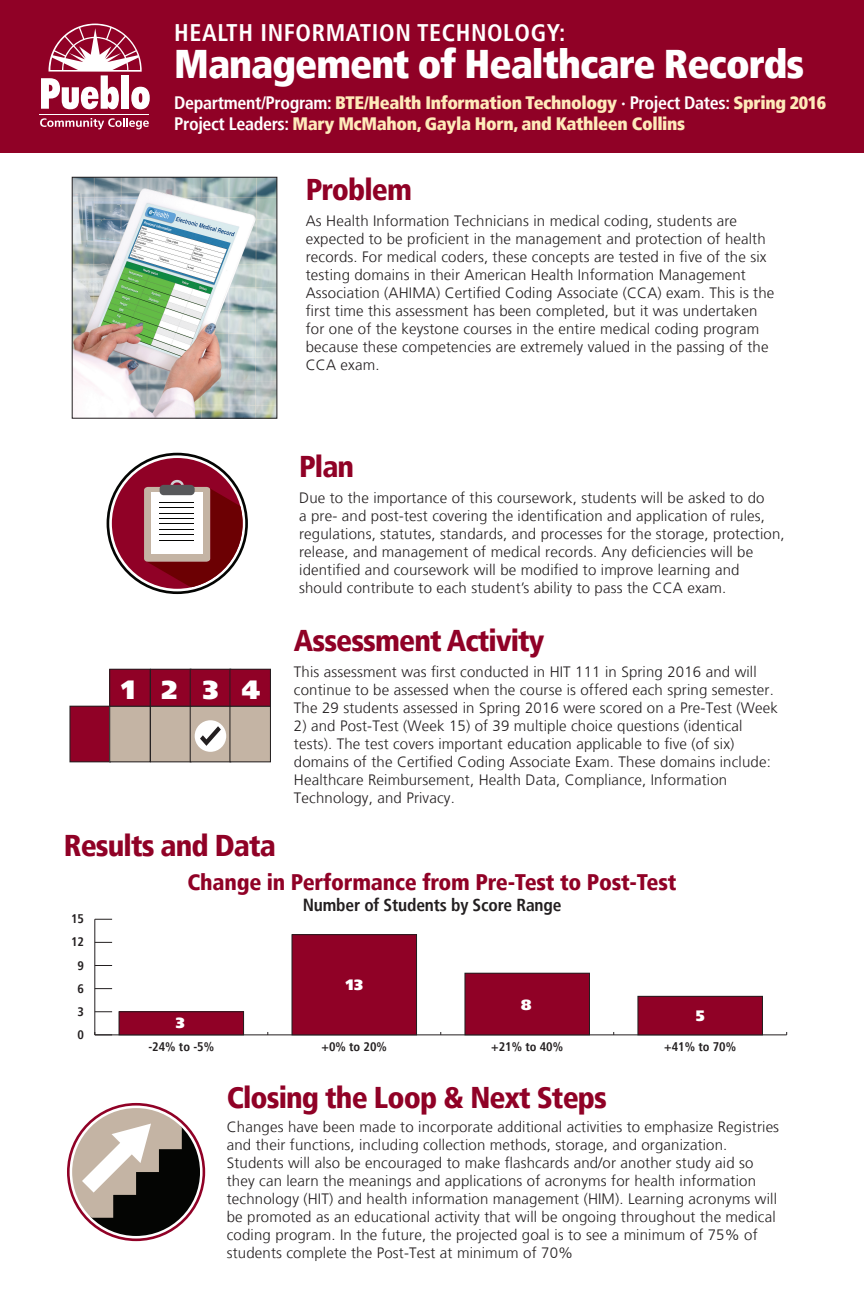
<style>
.page{position:relative;width:864px;height:1296px;background:#fff}
.page>*{position:absolute;margin:0;border:0;box-sizing:border-box;transform-origin:0 0}
.t1{font:900 condensed 40px "Frutiger LT";letter-spacing:-.025em;color:#fff}
.t2{font:900 condensed 30px "Frutiger LT";letter-spacing:-.03em;color:#900126}
.t3{font:900 26.35px "Frutiger LT";color:#fff}
.t4{font:700 condensed 24px "Frutiger LT";letter-spacing:.025em;color:#fff}
.t5{font:900 condensed 22.5px "Frutiger LT";letter-spacing:-.01em;color:#900126}
.t6{font:900 condensed 18px/21.6px "Frutiger LT";letter-spacing:-.02em;color:#feeaba}
.t7{font:700 condensed 17.5px "Frutiger LT";letter-spacing:-.01em;color:#231f20}
.t8{font:300 15px/18px "Frutiger LT";letter-spacing:.01em;color:#231f20}
.t9{font:900 15px "Frutiger LT";color:#fff}
.t10{font:700 condensed 12.5px "Frutiger LT";color:#231f20}
.s1{font-weight:700;color:#fff}
</style>
<div class="page">
<div style="left:0;top:0;width:864px;height:153px;background:#900126"></div>
<svg style="left:40px;top:118px;width:109px;height:11px"></svg>
<hr style="left:40px;top:114px;width:109px;height:1px;background:#fff">
<svg style="left:41px;top:24px;width:109px;height:85px"></svg>
<div style="left:70px;top:706px;width:40px;height:56px;background:#900126"></div>
<div style="left:69px;top:706px;width:42px;height:56px;border:1px solid #231f20"></div>
<div style="left:110px;top:706px;width:40px;height:56px;background:#c4b4a4"></div>
<div style="left:109px;top:706px;width:42px;height:56px;border:1px solid #231f20"></div>
<div style="left:150px;top:706px;width:41px;height:56px;background:#c4b4a4"></div>
<div style="left:150px;top:706px;width:41px;height:56px;border:1px solid #231f20"></div>
<div style="left:190px;top:706px;width:41px;height:56px;background:#c4b4a4"></div>
<div style="left:190px;top:706px;width:41px;height:56px;border:1px solid #231f20"></div>
<div style="left:230px;top:706px;width:40px;height:56px;background:#c4b4a4"></div>
<div style="left:229px;top:706px;width:42px;height:56px;border:1px solid #231f20"></div>
<div style="left:110px;top:669px;width:40px;height:37px;background:#900126"></div>
<div style="left:109px;top:669px;width:42px;height:38px;border:1px solid #231f20"></div>
<div style="left:150px;top:669px;width:41px;height:37px;background:#900126"></div>
<div style="left:150px;top:669px;width:41px;height:38px;border:1px solid #231f20"></div>
<div style="left:190px;top:669px;width:41px;height:37px;background:#900126"></div>
<div style="left:190px;top:669px;width:41px;height:38px;border:1px solid #231f20"></div>
<div style="left:230px;top:669px;width:40px;height:37px;background:#900126"></div>
<div style="left:229px;top:669px;width:42px;height:38px;border:1px solid #231f20"></div>
<div style="left:195px;top:720px;width:31px;height:32px;background:#fff;border-radius:50%"></div>
<svg style="left:200px;top:726px;width:21px;height:20px"></svg>
<svg style="left:67px;top:1103px;width:138px;height:138px"></svg>
<svg style="left:72px;top:1108px;width:128px;height:128px"></svg>
<svg style="left:107px;top:453px;width:141px;height:141px"></svg>
<svg style="left:112px;top:458px;width:131px;height:131px"></svg>
<img style="left:74px;top:179px;width:201px;height:237px">
<div style="left:72px;top:177px;width:205px;height:241px;border:1px solid #231f20"></div>
<hr style="left:95px;top:1035px;width:692px;height:1px;background:#231f20">
<hr style="left:94px;top:919px;width:1px;height:116px;background:#231f20">
<svg style="left:94px;top:1032px;width:18px;height:4px"></svg>
<svg style="left:95px;top:1011px;width:17px;height:1px"></svg>
<svg style="left:95px;top:988px;width:17px;height:1px"></svg>
<svg style="left:95px;top:965px;width:17px;height:1px"></svg>
<svg style="left:95px;top:942px;width:17px;height:1px"></svg>
<svg style="left:95px;top:919px;width:17px;height:1px"></svg>
<div style="left:119px;top:1012px;width:125px;height:23px;background:#900126"></div>
<div style="left:119px;top:1012px;width:125px;height:23px;border:1px solid #231f20"></div>
<div style="left:292px;top:935px;width:125px;height:100px;background:#900126"></div>
<div style="left:292px;top:935px;width:125px;height:100px;border:1px solid #231f20"></div>
<div style="left:465px;top:973px;width:125px;height:62px;background:#900126"></div>
<div style="left:465px;top:973px;width:125px;height:62px;border:1px solid #231f20"></div>
<div style="left:638px;top:996px;width:124px;height:39px;background:#900126"></div>
<div style="left:638px;top:996px;width:125px;height:39px;border:1px solid #231f20"></div>
<h3 class="t4" style="left:174px;top:18px;width:393px">HEALTH INFORMATION TECHNOLOGY:</h3>
<h1 class="t1" style="left:174px;top:40px;width:631px">Management of Healthcare Records</h1>
<p class="t6" style="left:174px;top:91px;width:654px"><span class="s1">Department/Program:</span> BTE/Health Information Technology <span class="s1">· Project Dates:</span> Spring 2016<br><span class="s1">Project Leaders:</span> Mary McMahon, Gayla Horn, and Kathleen Collins</p>
<h2 class="t2" style="left:306px;top:171px;width:108px">Problem</h2>
<p class="t8" style="left:306px;top:212px;width:470px">As Health Information Technicians in medical coding, students are expected to be proficient in the management and protection of health records. For medical coders, these concepts are tested in five of the six testing domains in their American Health Information Management Association (AHIMA) Certified Coding Associate (CCA) exam. This is the first time this assessment has been completed, but it was undertaken for one of the keystone courses in the entire medical coding program because these competencies are extremely valued in the passing of the CCA exam.</p>
<h3 class="t3" style="left:122px;top:673px;width:140px">1234</h3>
<h2 class="t2" style="left:64px;top:828px;width:214px">Results and Data</h2>
<h2 class="t2" style="left:299px;top:448px;width:57px">Plan</h2>
<p class="t8" style="left:299px;top:489px;width:487px">Due to the importance of this coursework, students will be asked to do<br>a pre- and post-test covering the identification and application of rules, regulations, statutes, standards, and processes for the storage, protection, release, and management of medical records. Any deficiencies will be identified and coursework will be modified to improve learning and should contribute to each student’s ability to pass the CCA exam.</p>
<h2 class="t2" style="left:294px;top:622px;width:252px">Assessment Activity</h2>
<p class="t8" style="left:294px;top:663px;width:485px">This assessment was first conducted in HIT 111 in Spring 2016 and will continue to be assessed when the course is offered each spring semester.<br>The 29 students assessed in Spring 2016 were scored on a Pre-Test (Week</p>
<p class="t8" style="left:294px;top:717px;width:478px">2) and Post-Test (Week 15) of 39 multiple choice questions (identical tests). The test covers important education applicable to five (of six) domains of the Certified Coding Associate Exam. These domains include:<br>Healthcare Reimbursement, Health Data, Compliance, Information Technology, and Privacy.</p>
<p class="t10" style="left:71px;top:912px;width:14px">15</p>
<p class="t10" style="left:71px;top:935px;width:14px">12</p>
<p class="t10" style="left:78px;top:958px;width:8px">9</p>
<p class="t10" style="left:78px;top:981px;width:8px">6</p>
<p class="t10" style="left:78px;top:1004px;width:8px">3</p>
<p class="t10" style="left:78px;top:1027px;width:8px">0</p>
<h3 class="t5" style="left:188px;top:869px;width:491px">Change in Performance from Pre-Test to Post-Test</h3>
<p class="t7" style="left:303px;top:895px;width:260px">Number of Students by Score Range</p>
<p class="t9" style="left:176px;top:1014px;width:10px">3</p>
<p class="t9" style="left:346px;top:976px;width:19px">13</p>
<p class="t9" style="left:521px;top:996px;width:12px">8</p>
<p class="t9" style="left:696px;top:1007px;width:10px">5</p>
<p class="t10" style="left:148px;top:1039px;width:67px">-24% to -5%</p>
<p class="t10" style="left:322px;top:1039px;width:67px">+0% to 20%</p>
<p class="t10" style="left:491px;top:1039px;width:73px">+21% to 40%</p>
<p class="t10" style="left:664px;top:1039px;width:73px">+41% to 70%</p>
<h2 class="t2" style="left:227px;top:1080px;width:382px">Closing the Loop &amp; Next Steps</h2>
<p class="t8" style="left:227px;top:1118px;width:554px">Changes have been made to incorporate additional activities to emphasize Registries and their functions, including collection methods, storage, and organization.<br>Students will also be encouraged to make flashcards and/or another study aid so they can learn the meanings and applications of acronyms for health information technology (HIT) and health information management (HIM). Learning acronyms will be promoted as an educational activity that will be ongoing throughout the medical coding program. In the future, the projected goal is to see a minimum of 75% of students complete the Post-Test at minimum of 70%</p>
</div>
